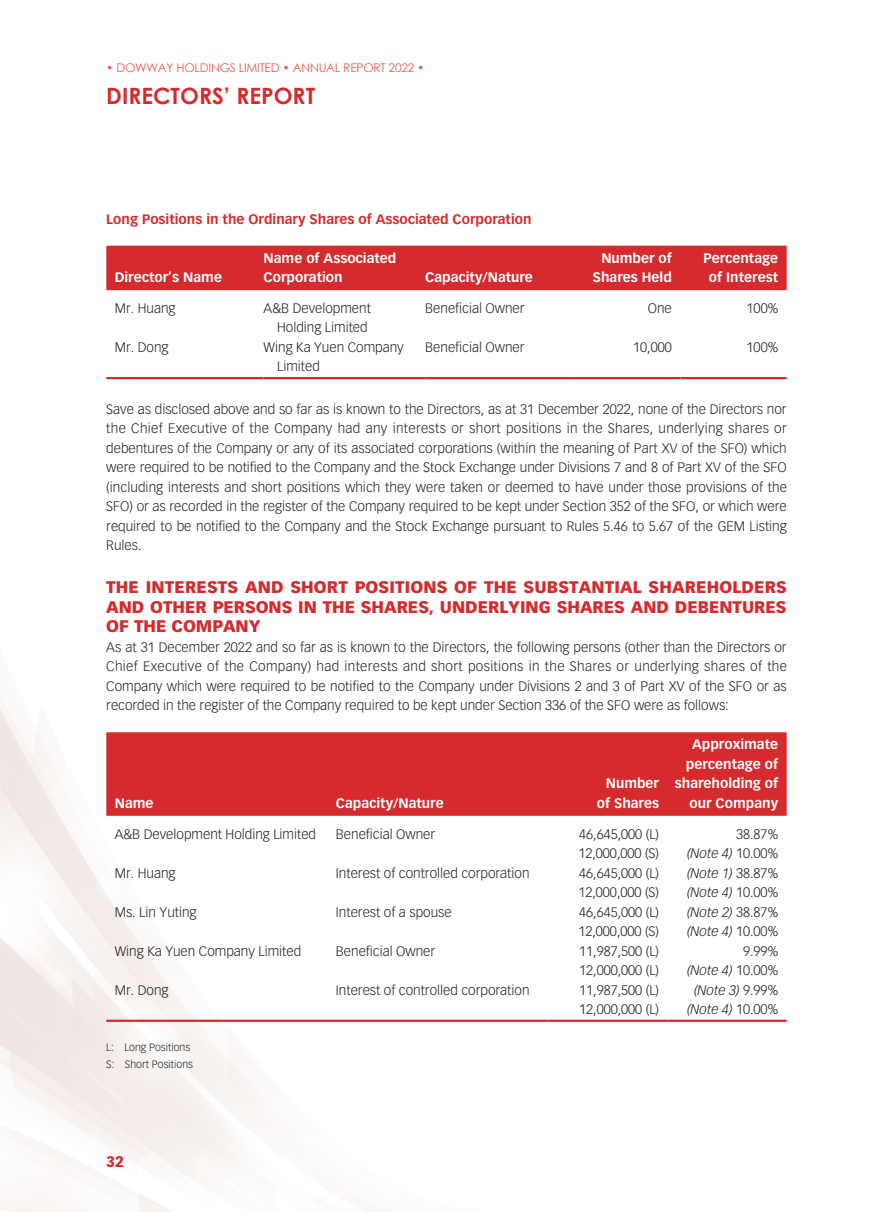
<style>
.page{position:relative;width:893px;height:1212px;background:#fff}
.page>*{position:absolute;margin:0;border:0;box-sizing:border-box;transform-origin:0 0}
.t1{font:700 22.5px "Century Gothic";color:#d52b2e}
.t2{font:900 16.5px/19.5px "Vectora LT Std";color:#d52b2e;text-align:justify}
.t3{font:900 15px "Vectora LT Std";color:#d52b2e}
.t4{font:300 13.5px/19.5px "Vectora LT Std";color:#231f20}
.t5{font:700 13.5px/19.5px "Vectora LT Std";color:#fff;text-align:right}
.t6{font:italic 300 13.5px/19.5px "Vectora LT Std";color:#231f20}
.t7{font:700 13.5px "Vectora LT Std";color:#d52b2e}
.t8{font:12px "Century Gothic";letter-spacing:-.02em;color:#e55f54}
.t9{font:300 10.5px/16.5px "Vectora LT Std";color:#231f20}
.s1{font-style:italic}
.s2{font-style:normal}
</style>
<div class="page">
<div style="left:106px;top:246px;width:681px;height:44px;background:#d52b2e"></div>
<hr style="left:106px;top:377px;width:158px;height:2px;background:#d52b2e">
<hr style="left:264px;top:377px;width:161px;height:2px;background:#d52b2e">
<hr style="left:425px;top:377px;width:149px;height:2px;background:#d52b2e">
<hr style="left:574px;top:377px;width:106px;height:2px;background:#d52b2e">
<hr style="left:680px;top:377px;width:107px;height:2px;background:#d52b2e">
<div style="left:106px;top:732px;width:681px;height:84px;background:#d52b2e"></div>
<hr style="left:106px;top:1020px;width:230px;height:2px;background:#d52b2e">
<hr style="left:336px;top:1020px;width:213px;height:2px;background:#d52b2e">
<hr style="left:549px;top:1020px;width:119px;height:2px;background:#d52b2e">
<hr style="left:668px;top:1020px;width:119px;height:2px;background:#d52b2e">
<p class="t8" style="left:106px;top:59px;width:320px">• DOWWAY HOLDINGS LIMITED • ANNUAL REPORT 2022 •</p>
<h1 class="t1" style="left:106px;top:79px;width:210px">DIRECTORS’ REPORT</h1>
<p class="t7" style="left:106px;top:211px;width:427px">Long Positions in the Ordinary Shares of Associated Corporation</p>
<p class="t5" style="left:115px;top:268px;width:109px">Director’s Name</p>
<p class="t5" style="left:264px;top:248px;width:134px;text-align:left">Name of Associated<br>Corporation</p>
<p class="t5" style="left:425px;top:268px;width:109px">Capacity/Nature</p>
<p class="t5" style="left:593px;top:248px;width:80px">Number of<br>Shares Held</p>
<p class="t5" style="left:703px;top:248px;width:76px;text-align:center">Percentage of Interest</p>
<p class="t4" style="left:115px;top:298px;width:62px">Mr. Huang</p>
<p class="t4" style="left:264px;top:298px;width:109px;text-align:right">A&amp;B Development<br>Holding Limited</p>
<p class="t4" style="left:425px;top:298px;width:101px">Beneficial Owner</p>
<p class="t4" style="left:648px;top:298px;width:26px">One</p>
<p class="t4" style="left:747px;top:298px;width:33px">100%</p>
<p class="t4" style="left:115px;top:337px;width:55px">Mr. Dong</p>
<p class="t4" style="left:277px;top:337px;width:128px;text-indent:-13px">Wing Ka Yuen Company<br>Limited</p>
<p class="t4" style="left:425px;top:337px;width:101px">Beneficial Owner</p>
<p class="t4" style="left:633px;top:337px;width:40px">10,000</p>
<p class="t4" style="left:747px;top:337px;width:33px">100%</p>
<p class="t4" style="left:106px;top:399px;width:682px;text-align:justify">Save as disclosed above and so far as is known to the Directors, as at 31 December 2022, none of the Directors nor the Chief Executive of the Company had any interests or short positions in the Shares, underlying shares or debentures of the Company or any of its associated corporations (within the meaning of Part XV of the SFO) which were required to be notified to the Company and the Stock Exchange under Divisions 7 and 8 of Part XV of the SFO (including interests and short positions which they were taken or deemed to have under those provisions of the SFO) or as recorded in the register of the Company required to be kept under Section 352 of the SFO, or which were required to be notified to the Company and the Stock Exchange pursuant to Rules 5.46 to 5.67 of the GEM Listing Rules.</p>
<p class="t2" style="left:106px;top:578px;width:682px">THE INTERESTS AND SHORT POSITIONS OF THE SUBSTANTIAL SHAREHOLDERS AND OTHER PERSONS IN THE SHARES, UNDERLYING SHARES AND DEBENTURES OF THE COMPANY</p>
<p class="t4" style="left:106px;top:637px;width:682px;text-align:justify">As at 31 December 2022 and so far as is known to the Directors, the following persons (other than the Directors or Chief Executive of the Company) had interests and short positions in the Shares or underlying shares of the Company which were required to be notified to the Company under Divisions 2 and 3 of Part XV of the SFO or as recorded in the register of the Company required to be kept under Section 336 of the SFO were as follows:</p>
<p class="t5" style="left:115px;top:793px;width:40px">Name</p>
<p class="t5" style="left:336px;top:793px;width:109px">Capacity/Nature</p>
<p class="t5" style="left:597px;top:774px;width:64px">Number of Shares</p>
<p class="t5" style="left:675px;top:735px;width:105px">Approximate percentage of shareholding of our Company</p>
<p class="t4" style="left:115px;top:824px;width:203px">A&amp;B Development Holding Limited</p>
<p class="t4" style="left:336px;top:824px;width:101px">Beneficial Owner</p>
<p class="t4" style="left:578px;top:824px;width:82px">46,645,000 (L)<br>12,000,000 (S)</p>
<p class="t4" style="left:687px;top:824px;width:93px;text-align:right">38.87%<br><span class="s1">(Note 4)</span> 10.00%</p>
<p class="t4" style="left:115px;top:863px;width:62px">Mr. Huang</p>
<p class="t4" style="left:336px;top:863px;width:195px">Interest of controlled corporation</p>
<p class="t4" style="left:578px;top:863px;width:82px">46,645,000 (L)<br>12,000,000 (S)</p>
<p class="t6" style="left:687px;top:863px;width:93px">(Note 1) <span class="s2">38.87% </span>(Note 4) <span class="s2">10.00%</span></p>
<p class="t4" style="left:115px;top:902px;width:83px">Ms. Lin Yuting</p>
<p class="t4" style="left:336px;top:902px;width:117px">Interest of a spouse</p>
<p class="t4" style="left:578px;top:902px;width:82px">46,645,000 (L)<br>12,000,000 (S)</p>
<p class="t6" style="left:687px;top:902px;width:93px">(Note 2) <span class="s2">38.87% </span>(Note 4) <span class="s2">10.00%</span></p>
<p class="t4" style="left:115px;top:941px;width:188px">Wing Ka Yuen Company Limited</p>
<p class="t4" style="left:336px;top:941px;width:101px">Beneficial Owner</p>
<p class="t4" style="left:579px;top:941px;width:81px">11,987,500 (L)<br>12,000,000 (L)</p>
<p class="t4" style="left:687px;top:941px;width:93px;text-align:right">9.99%<br><span class="s1">(Note 4)</span> 10.00%</p>
<p class="t4" style="left:115px;top:980px;width:55px">Mr. Dong</p>
<p class="t4" style="left:336px;top:980px;width:195px">Interest of controlled corporation</p>
<p class="t4" style="left:579px;top:980px;width:81px">11,987,500 (L)<br>12,000,000 (L)</p>
<p class="t6" style="left:687px;top:980px;width:93px;text-align:center">(Note 3) <span class="s2">9.99% </span>(Note 4) <span class="s2">10.00%</span></p>
<p class="t9" style="left:106px;top:1039px;width:88px">L: Long Positions<br>S: Short Positions</p>
<p class="t3" style="left:106px;top:1152px;width:19px">32</p>
</div>
